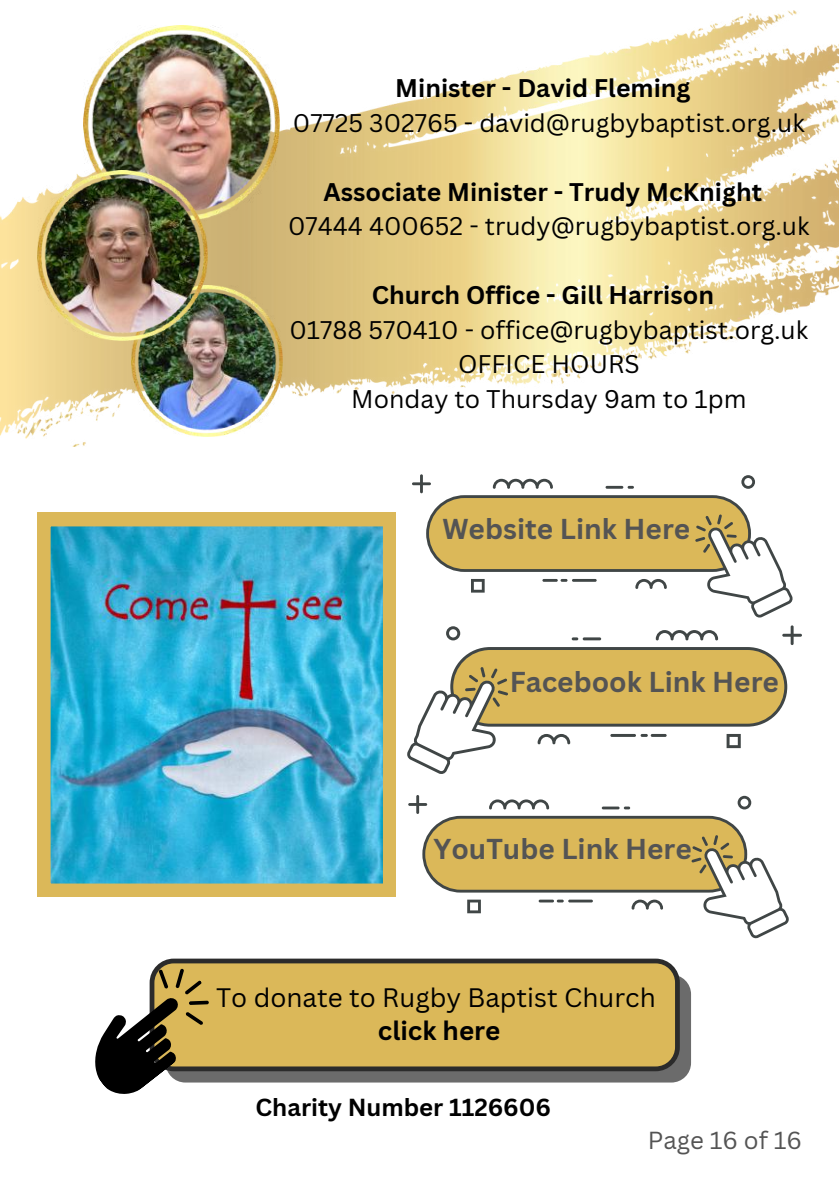
<style>
.page{position:relative;width:839px;height:1191px;background:#fff}
.page>*{position:absolute;margin:0;border:0;box-sizing:border-box;transform-origin:0 0}
.t1{font:700 28px "Canva Sans";color:#545454}
.t2{font:26px "Canva Sans";color:#000}
.t3{font:700 26px "Canva Sans";color:#000}
.t4{font:24.8px/34.4px "Canva Sans";color:#000;text-align:center}
.t5{font:700 24.8px "Canva Sans";color:#000}
.t6{font:700 24px "Canva Sans";color:#000}
.t7{font:24px "Canva Sans";color:#545454}
</style>
<div class="page">
<img style="left:0;top:10px;width:838px;height:437px">
<img style="left:132px;top:286px;width:151px;height:151px">
<img style="left:84px;top:25px;width:195px;height:195px">
<img style="left:37px;top:171px;width:170px;height:170px">
<img style="left:37px;top:513px;width:359px;height:384px">
<svg style="left:412px;top:474px;width:381px;height:144px"></svg>
<svg style="left:407px;top:625px;width:395px;height:149px"></svg>
<svg style="left:408px;top:795px;width:381px;height:144px"></svg>
<div style="left:166px;top:975px;width:525px;height:108px;background:#6b6b6b;border-radius:20px"></div>
<svg style="left:154px;top:959px;width:525px;height:112px;background:#caab55"></svg>
<svg style="left:95px;top:968px;width:115px;height:126px"></svg>
<p class="t5" style="left:395px;top:71px;width:297px">Minister - David Fleming</p>
<p class="t4" style="left:293px;top:105px;width:513px">07725 302765 - david@rugbybaptist.org.uk</p>
<p class="t5" style="left:323px;top:174px;width:440px">Associate Minister - Trudy McKnight</p>
<p class="t4" style="left:288px;top:208px;width:523px">07444 400652 - trudy@rugbybaptist.org.uk</p>
<p class="t5" style="left:371px;top:278px;width:344px">Church Office - Gill Harrison</p>
<p class="t4" style="left:289px;top:312px;width:520px">01788 570410 - office@rugbybaptist.org.uk<br>OFFICE HOURS<br>Monday to Thursday 9am to 1pm</p>
<p class="t1" style="left:442px;top:509px;width:249px">Website Link Here</p>
<p class="t1" style="left:509px;top:663px;width:271px">Facebook Link Here</p>
<p class="t1" style="left:433px;top:829px;width:260px">YouTube Link Here</p>
<p class="t2" style="left:216px;top:980px;width:441px">To donate to Rugby Baptist Church</p>
<p class="t3" style="left:378px;top:1013px;width:124px">click here</p>
<p class="t6" style="left:255px;top:1090px;width:297px">Charity Number 1126606</p>
<p class="t7" style="left:647px;top:1124px;width:156px">Page 16 of 16</p>
</div>
